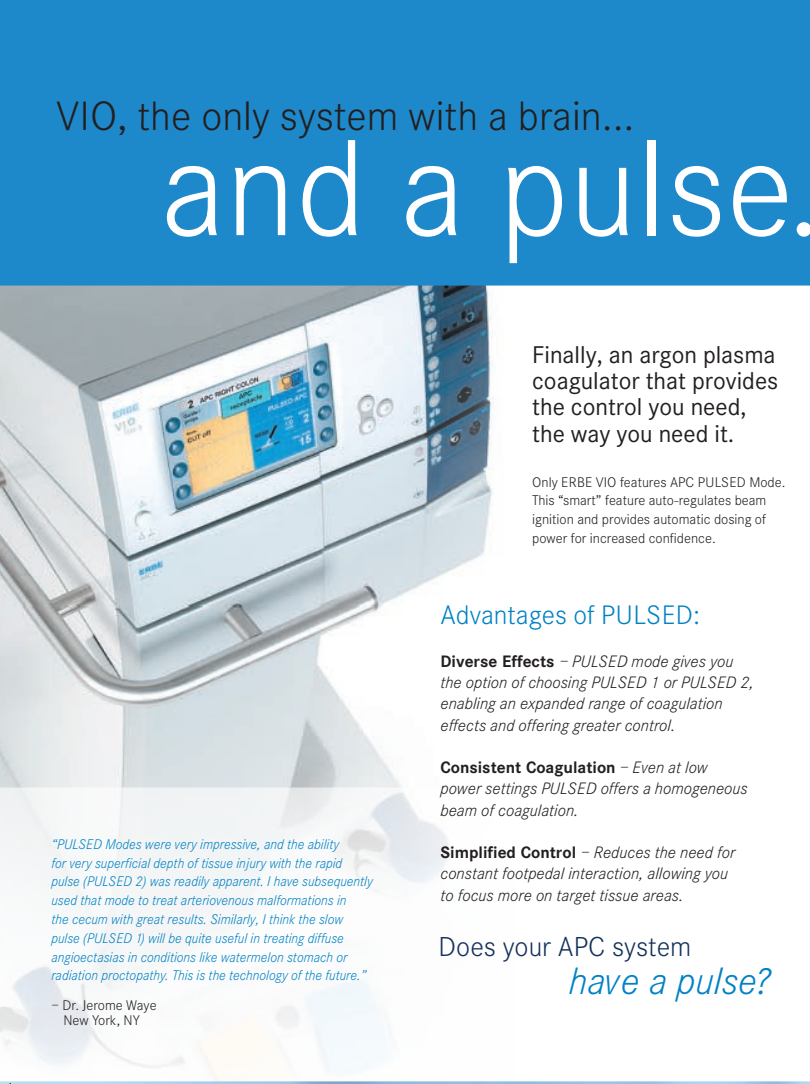
<style>
.page{position:relative;width:810px;height:1084px;background:#fff}
.page>*{position:absolute;margin:0;border:0;box-sizing:border-box;transform-origin:0 0}
.t1{font:300 134px "Corporate SBQ";color:#fff}
.t2{font:300 40.25px "Corporate SBQ";color:#231f20}
.t3{font:italic 300 37.38px "Corporate SBQ";color:#0082c5}
.t4{font:300 26.88px "Corporate SBQ";color:#14315b}
.t5{font:300 26.25px "Corporate SBQ";color:#0082c5}
.t6{font:23.75px/26.2px "Corporate SBQ";color:#231f20}
.t7{font:italic 300 16.25px/21.2px "Corporate SBQ";color:#231f20}
.t8{font:italic 300 13.75px/18.8px "Corporate SBQ";color:#0082c5;scale:.96 1}
.t9{font:300 13.75px/18.8px "Corporate SBQ";color:#231f20}
.s1{font-weight:700;font-style:normal}
</style>
<div class="page">
<img style="left:0;top:285px;width:514px;height:502px">
<div style="left:0;top:0;width:810px;height:285px;background:#1e89ca"></div>
<svg style="left:0;top:1081px;width:810px;height:2px"></svg>
<h2 class="t2" style="left:56px;top:92px;width:580px">VIO, the only system with a brain...</h2>
<h1 class="t1" style="left:160px;top:111px;width:663px">and a pulse.</h1>
<p class="t8" style="left:51px;top:834px;width:336px">“PULSED Modes were very impressive, and the ability<br>for very superficial depth of tissue injury with the rapid pulse (PULSED 2) was readily apparent. I have subsequently used that mode to treat arteriovenous malformations in<br>the cecum with great results. Similarly, I think the slow pulse (PULSED 1) will be quite useful in treating diffuse angioectasias in conditions like watermelon stomach or radiation proctopathy. This is the technology of the future.”</p>
<p class="t9" style="left:51px;top:998px;width:107px;line-height:15px;text-align:center">— Dr. Jerome Waye<br>New York, NY</p>
<h3 class="t6" style="left:532px;top:341px;width:248px">Finally, an argon plasma coagulator that provides the control you need, the way you need it.</h3>
<p class="t9" style="left:532px;top:472px;width:255px">Only ERBE VIO features APC PULSED Mode.<br>This “smart” feature auto-regulates beam ignition and provides automatic dosing of power for increased confidence.</p>
<h3 class="t5" style="left:440px;top:600px;width:261px">Advantages of PULSED:</h3>
<p class="t7" style="left:440px;top:650px;width:315px"><span class="s1">Diverse Effects</span> — PULSED mode gives you the option of choosing PULSED 1 or PULSED 2, enabling an expanded range of coagulation effects and offering greater control.</p>
<p class="t7" style="left:440px;top:756px;width:309px"><span class="s1">Consistent Coagulation</span> — Even at low power settings PULSED offers a homogeneous beam of coagulation.</p>
<p class="t7" style="left:440px;top:841px;width:296px"><span class="s1">Simplified Control</span> — Reduces the need for constant footpedal interaction, allowing you to focus more on target tissue areas.</p>
<h3 class="t4" style="left:438px;top:931px;width:254px">Does your APC system</h3>
<h3 class="t3" style="left:569px;top:958px;width:204px">have a pulse?</h3>
</div>
